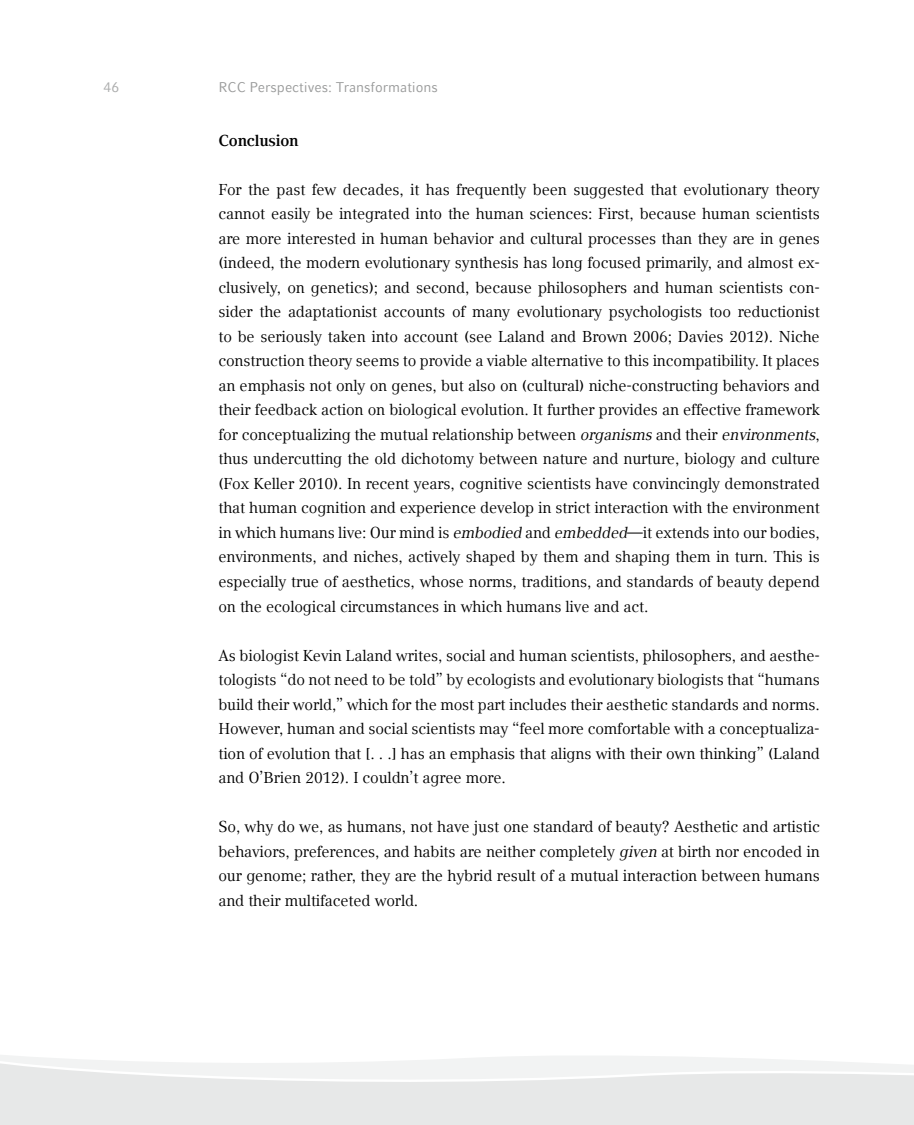
<style>
.page{position:relative;width:914px;height:1125px;background:#fff}
.page>*{position:absolute;margin:0;border:0;box-sizing:border-box;transform-origin:0 0}
.t1{font:15.75px/24.5px "LMU Compatil Text";letter-spacing:-.01em;color:#000;text-align:justify}
.t2{font:700 15.75px "LMU Compatil Text";letter-spacing:-.01em;color:#000}
.t3{font:14px "LMU Compatil Fact";color:#9a9b9b}
.t4{font:14px "LMU Compatil Fact";color:#acadad}
.s1{font-style:italic}
</style>
<div class="page">
<svg style="left:0;top:1055px;width:913px;height:70px;fill:#e7e8e8"></svg>
<p class="t4" style="left:103px;top:79px;width:17px">46</p>
<p class="t3" style="left:218px;top:79px;width:221px">RCC Perspectives: Transformations</p>
<p class="t2" style="left:218px;top:131px;width:82px">Conclusion</p>
<p class="t1" style="left:218px;top:177px;width:603px">For the past few decades, it has frequently been suggested that evolutionary theory cannot easily be integrated into the human sciences: First, because human scientists are more interested in human behavior and cultural processes than they are in genes (indeed, the modern evolutionary synthesis has long focused primarily, and almost ex&shy;clusively, on genetics); and second, because philosophers and human scientists con&shy;sider the adaptationist accounts of many evolutionary psychologists too reductionist to be seriously taken into account (see Laland and Brown 2006; Davies 2012). Niche construction theory seems to provide a viable alternative to this incompatibility. It places an emphasis not only on genes, but also on (cultural) niche-constructing behaviors and their feedback action on biological evolution. It further provides an effective framework for conceptualizing the mutual relationship between <span class="s1">organisms</span> and their <span class="s1">environments</span>, thus undercutting the old dichotomy between nature and nurture, biology and culture (Fox Keller 2010). In recent years, cognitive scientists have convincingly demonstrated that human cognition and experience develop in strict interaction with the environment in which humans live: Our mind is <span class="s1">embodied</span> and <span class="s1">embedded</span>—it extends into our bodies, environments, and niches, actively shaped by them and shaping them in turn. This is especially true of aesthetics, whose norms, traditions, and standards of beauty depend on the ecological circumstances in which humans live and act.</p>
<p class="t1" style="left:218px;top:642px;width:603px">As biologist Kevin Laland writes, social and human scientists, philosophers, and aesthe&shy;tologists “do not need to be told” by ecologists and evolutionary biologists that “humans build their world,” which for the most part includes their aesthetic standards and norms.<br>However, human and social scientists may “feel more comfortable with a conceptualiza&shy;tion of evolution that [. . .] has an emphasis that aligns with their own thinking” (Laland and O’Brien 2012). I couldn’t agree more.</p>
<p class="t1" style="left:218px;top:814px;width:602px">So, why do we, as humans, not have just one standard of beauty? Aesthetic and artistic behaviors, preferences, and habits are neither completely <span class="s1">given</span> at birth nor encoded in our genome; rather, they are the hybrid result of a mutual interaction between humans and their multifaceted world.</p>
</div>
